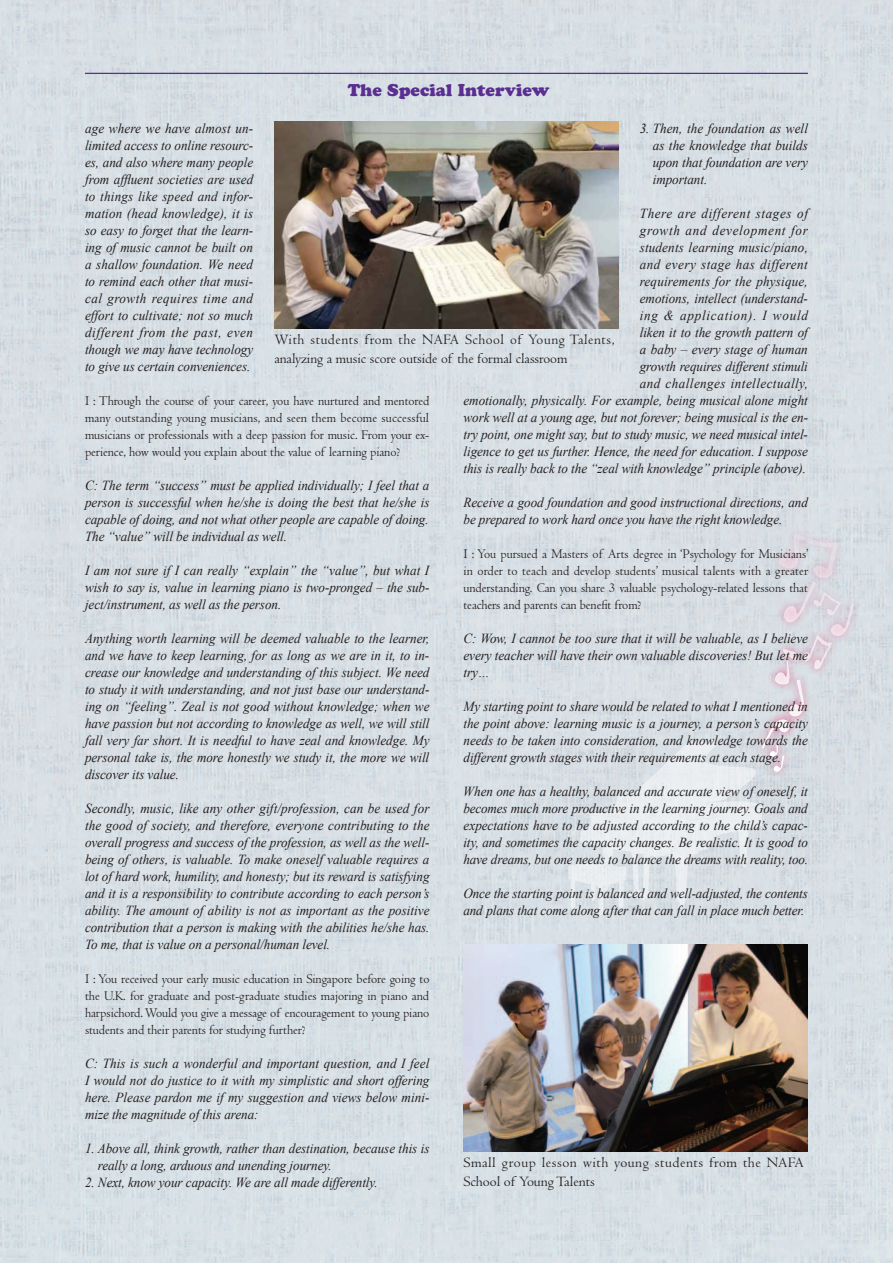
<style>
.page{position:relative;width:893px;height:1263px;background:#fff}
.page>*{position:absolute;margin:0;border:0;box-sizing:border-box;transform-origin:0 0}
.t1{font:16.95px "Cooper Black Std";color:#5b2e91}
.t2{font:14.85px/19.2px "Centaur MT Std";color:#231f20}
.t3{font:14.85px/19.2px "Centaur MT Std";letter-spacing:.02em;color:#231f20}
.t4{font:italic 13.8px/17px "Times New Roman";letter-spacing:-.005em;color:#231f20;text-align:justify;scale:.95 1}
.t5{font:13.8px/17px "Centaur MT Std";letter-spacing:-.005em;color:#231f20;text-align:justify;scale:.95 1}
</style>
<div class="page">
<img style="left:0;top:0;width:893px;height:1263px">
<svg style="left:712px;top:518px;width:169px;height:273px;background:#d6dde2"></svg>
<svg style="left:568px;top:534px;width:286px;height:381px;background:#d9dee4"></svg>
<hr style="left:85px;top:73px;width:723px;height:1px;background:#5b2e91">
<img style="left:463px;top:944px;width:345px;height:207px">
<img style="left:274px;top:121px;width:344px;height:208px">
<p class="t1" style="left:348px;top:80px;width:203px">The Special Interview</p>
<p class="t4" style="left:85px;top:119px;width:179px">age where we have almost un&shy;limited access to online resourc&shy;es, and also where many people from affluent societies are used to things like speed and infor&shy;mation (head knowledge), it is so easy to forget that the learn&shy;ing of music cannot be built on a shallow foundation. We need to remind each other that musi&shy;cal growth requires time and effort to cultivate; not so much different from the past, even though we may have technology to give us certain conveniences.</p>
<p class="t5" style="left:85px;top:392px;width:364px">I : Through the course of your career, you have nurtured and mentored many outstanding young musicians, and seen them become successful musicians or professionals with a deep passion for music. From your ex&shy;perience, how would you explain about the value of learning piano?</p>
<p class="t4" style="left:85px;top:476px;width:364px">C: The term “success” must be applied individually; I feel that a person is successful when he/she is doing the best that he/she is capable of doing, and not what other people are capable of doing.<br>The “value” will be individual as well.</p>
<p class="t4" style="left:85px;top:562px;width:364px">I am not sure if I can really “explain” the “value”, but what I wish to say is, value in learning piano is two-pronged – the sub&shy;ject/instrument, as well as the person.</p>
<p class="t4" style="left:85px;top:630px;width:364px">Anything worth learning will be deemed valuable to the learner, and we have to keep learning, for as long as we are in it, to in&shy;crease our knowledge and understanding of this subject. We need to study it with understanding, and not just base our understand&shy;ing on “feeling”. Zeal is not good without knowledge; when we have passion but not according to knowledge as well, we will still fall very far short. It is needful to have zeal and knowledge. My personal take is, the more honestly we study it, the more we will discover its value.</p>
<p class="t4" style="left:85px;top:800px;width:364px">Secondly, music, like any other gift/profession, can be used for the good of society, and therefore, everyone contributing to the overall progress and success of the profession, as well as the well&shy;being of others, is valuable. To make oneself valuable requires a lot of hard work, humility, and honesty; but its reward is satisfying and it is a responsibility to contribute according to each person’s ability. The amount of ability is not as important as the positive contribution that a person is making with the abilities he/she has.<br>To me, that is value on a personal/human level.</p>
<p class="t5" style="left:85px;top:971px;width:364px">I : You received your early music education in Singapore before going to the U.K. for graduate and post-graduate studies majoring in piano and harpsichord. Would you give a message of encouragement to young piano students and their parents for studying further?</p>
<p class="t4" style="left:85px;top:1055px;width:364px">C: This is such a wonderful and important question, and I feel I would not do justice to it with my simplistic and short offering here. Please pardon me if my suggestion and views below mini&shy;mize the magnitude of this arena:</p>
<p class="t4" style="left:98px;top:1140px;width:351px;text-indent:-13px">1. Above all, think growth, rather than destination, because this is really a long, arduous and unending journey.</p>
<p class="t4" style="left:85px;top:1174px;width:310px">2. Next, know your capacity. We are all made differently.</p>
<p class="t4" style="left:653px;top:119px;width:165px;text-indent:-13px">3. Then, the foundation as well as the knowledge that builds upon that foundation are very important.</p>
<p class="t4" style="left:463px;top:204px;width:364px;text-align:right">There are different stages of<br>growth and development for<br>students learning music/piano,<br>and every stage has different<br>requirements for the physique,<br>emotions, intellect (understand-<br>ing &amp; application). I would<br>liken it to the growth pattern of<br>a baby – every stage of human<br>growth requires different stimuli<br>and challenges intellectually,<br>emotionally, physically. For example, being musical alone might work well at a young age, but not forever; being musical is the en&shy;try point, one might say, but to study music, we need musical intel&shy;ligence to get us further. Hence, the need for education. I suppose this is really back to the “zeal with knowledge” principle (above).</p>
<p class="t4" style="left:463px;top:494px;width:364px">Receive a good foundation and good instructional directions, and be prepared to work hard once you have the right knowledge.</p>
<p class="t5" style="left:463px;top:546px;width:365px">I : You pursued a Masters of Arts degree in ‘Psychology for Musicians’ in order to teach and develop students’ musical talents with a greater understanding. Can you share 3 valuable psychology-related lessons that teachers and parents can benefit from?</p>
<p class="t4" style="left:463px;top:630px;width:364px">C: Wow, I cannot be too sure that it will be valuable, as I believe every teacher will have their own valuable discoveries! But let me try…</p>
<p class="t4" style="left:463px;top:698px;width:364px">My starting point to share would be related to what I mentioned in the point above: learning music is a journey, a person’s capacity needs to be taken into consideration, and knowledge towards the different growth stages with their requirements at each stage.</p>
<p class="t4" style="left:463px;top:783px;width:364px">When one has a healthy, balanced and accurate view of oneself, it becomes much more productive in the learning journey. Goals and expectations have to be adjusted according to the child’s capac&shy;ity, and sometimes the capacity changes. Be realistic. It is good to have dreams, but one needs to balance the dreams with reality, too.</p>
<p class="t4" style="left:463px;top:885px;width:364px">Once the starting point is balanced and well-adjusted, the contents and plans that come along after that can fall in place much better.</p>
<p class="t2" style="left:274px;top:330px;width:342px">With students from the NAFA School of Young Talents, analyzing a music score outside of the formal classroom</p>
<p class="t3" style="left:463px;top:1153px;width:342px">Small group lesson with young students from the NAFA<br>School of Young Talents</p>
</div>
